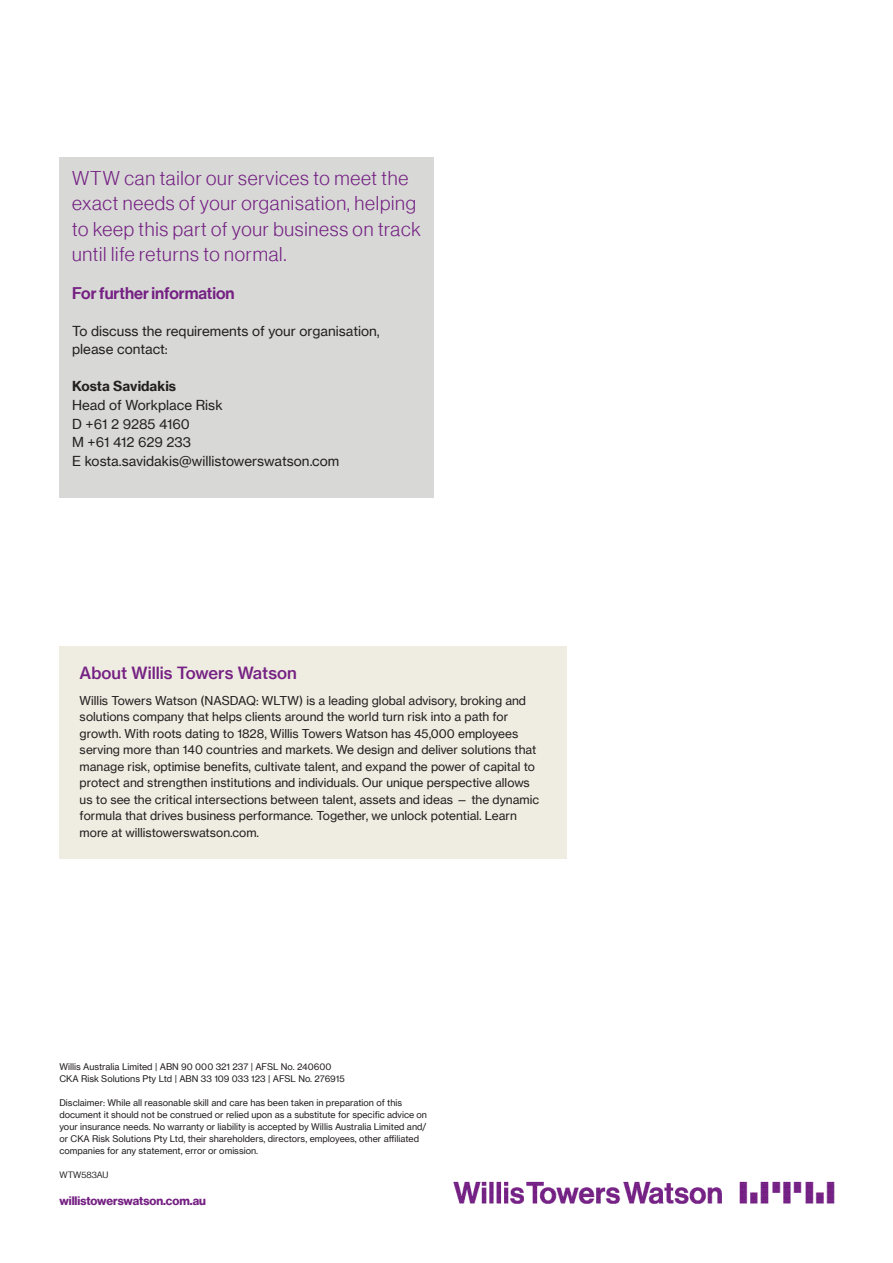
<style>
.page{position:relative;width:893px;height:1263px;background:#fff}
.page>*{position:absolute;margin:0;border:0;box-sizing:border-box;transform-origin:0 0}
.Callout_1__13pt_ligh{font:19.5px/25.5px "N Haas Grotesk DS Pro 45 Lt";letter-spacing:.04em;color:#752183}
.Subhead_1__11_13_Med{font:16.5px "N Haas Grotesk TX Pro 65 Md";color:#752183}
.Body_text_black{font:16.5px "N Haas Grotesk DS Pro 65 Md";color:#752183}
.Body_text_black-2{font:13.5px/18.8px "N Haas Grotesk TX Pro 55 Rg";color:#231f20}
.Body_text_black-3{font:12px/16.5px "N Haas Grotesk TX Pro 55 Rg";color:#231f20}
.t1{font:12px "N Haas Grotesk DS Pro 75 Bd";color:#752183}
.Body_text_black-4{font:9px/12px "N Haas Grotesk TX Pro 55 Rg";color:#231f20}
.Body_text_black-5{font:9px "N Haas Grotesk DS Pro 55 Rg";color:#231f20}
.s1{font-family:"N Haas Grotesk TX Pro 75 Bd"}
</style>
<div class="page">
<img style="left:453px;top:1181px;width:382px;height:23px">
<div style="left:59px;top:646px;width:508px;height:212px;background:#efece1"></div>
<div style="left:59px;top:157px;width:374px;height:340px;background:#d8d9d7"></div>
<p class="Callout_1__13pt_ligh" style="left:72px;top:165px;width:350px">WTW can tailor our services to meet the exact needs of your organisation, helping to keep this part of your business on track until life returns to normal.</p>
<p class="Body_text_black" style="left:72px;top:284px;width:164px">For further information</p>
<p class="Body_text_black-2" style="left:72px;top:321px;width:309px">To discuss the requirements of your organisation, please contact:</p>
<p class="Body_text_black-2" style="left:72px;top:377px;width:269px"><span class="s1">Kosta Savidakis<br></span>Head of Workplace Risk<br>D +61 2 9285 4160<br>M +61 412 629 233<br>E kosta.savidakis@willistowerswatson.com</p>
<p class="Subhead_1__11_13_Med" style="left:80px;top:663px;width:219px">About Willis Towers Watson</p>
<p class="Body_text_black-3" style="left:80px;top:692px;width:461px">Willis Towers Watson (NASDAQ: WLTW) is a leading global advisory, broking and solutions company that helps clients around the world turn risk into a path for growth. With roots dating to 1828, Willis Towers Watson has 45,000 employees serving more than 140 countries and markets. We design and deliver solutions that manage risk, optimise benefits, cultivate talent, and expand the power of capital to protect and strengthen institutions and individuals. Our unique perspective allows us to see the critical intersections between talent, assets and ideas — the dynamic formula that drives business performance. Together, we unlock potential. Learn more at willistowerswatson.com.</p>
<p class="Body_text_black-4" style="left:59px;top:1061px;width:274px">Willis Australia Limited | ABN 90 000 321 237 | AFSL No. 240600</p>
<p class="Body_text_black-4" style="left:59px;top:1073px;width:287px">CKA Risk Solutions Pty Ltd | ABN 33 109 033 123 | AFSL No. 276915</p>
<p class="Body_text_black-4" style="left:59px;top:1097px;width:369px">Disclaimer: While all reasonable skill and care has been taken in preparation of this document it should not be construed or relied upon as a substitute for specific advice on your insurance needs. No warranty or liability is accepted by Willis Australia Limited and/ or CKA Risk Solutions Pty Ltd, their shareholders, directors, employees, other affiliated companies for any statement, error or omission.</p>
<p class="Body_text_black-5" style="left:59px;top:1170px;width:51px">WTW583AU</p>
<p class="t1" style="left:59px;top:1193px;width:148px">willistowerswatson.com.au</p>
</div>
